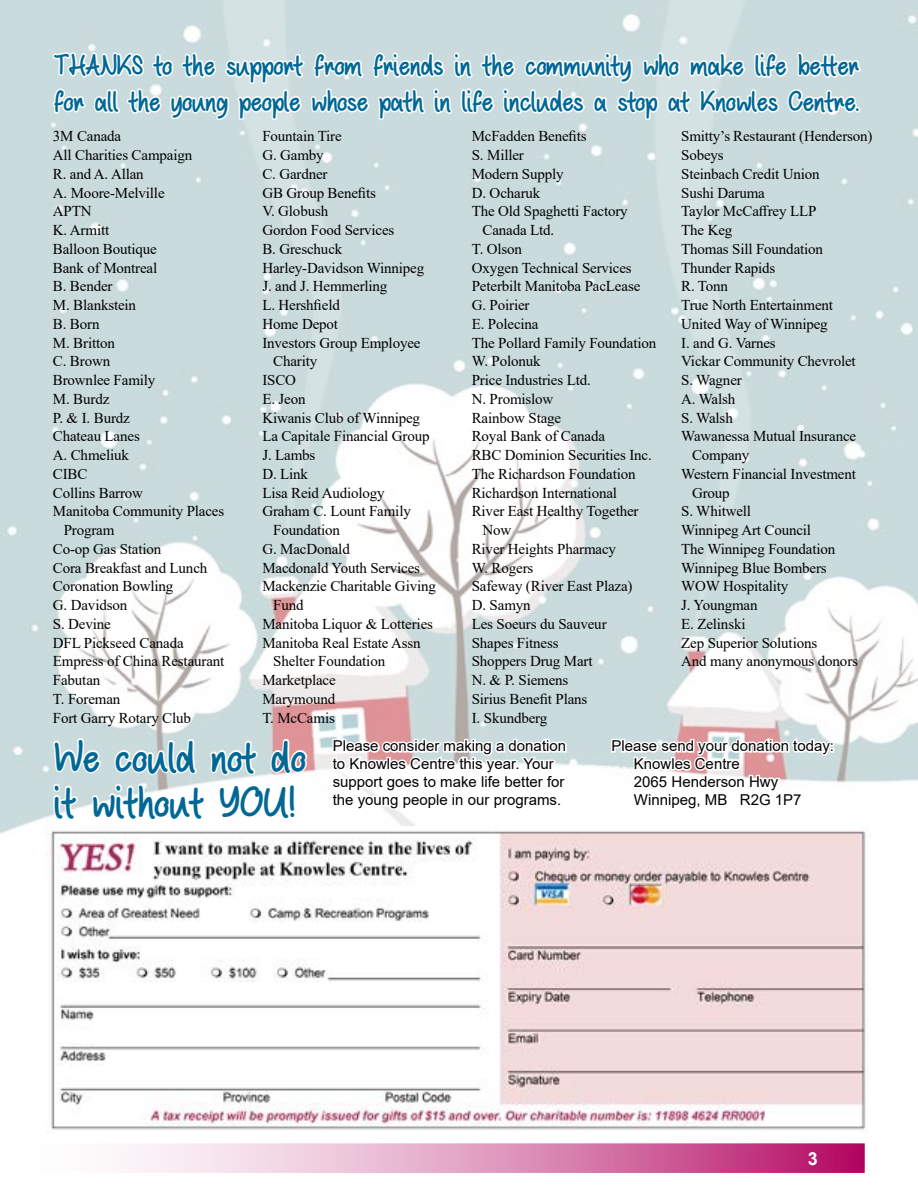
<style>
.page{position:relative;width:918px;height:1188px;background:#fff}
.page>*{position:absolute;margin:0;border:0;box-sizing:border-box;transform-origin:0 0}
.t1{font:45px/45px "White Chocolate Mint";color:#016795}
.t2{font:30px/36px "White Chocolate Mint";letter-spacing:-.01em;color:#016795}
.t3{font:700 18px "Arial";color:#fff}
.t4{font:15px "Times New Roman";letter-spacing:-.01em;color:#000}
.t5{font:15px/18px "Arial";color:#000}
</style>
<div class="page">
<img style="left:0;top:0;width:918px;height:834px">
<svg style="left:125px;top:1143px;width:740px;height:30px;background:#dd92b9"></svg>
<img style="left:45px;top:827px;width:826px;height:303px">
<svg style="left:51px;top:0;width:811px;height:169px"></svg>
<svg style="left:52px;top:521px;width:257px;height:305px"></svg>
<svg style="left:329px;top:735px;width:239px;height:81px"></svg>
<svg style="left:610px;top:719px;width:224px;height:102px"></svg>
<h2 class="t2" style="left:54px;top:48px;width:807px">THANKS to the support from friends in the community who make life better for all the young people whose path in life includes a stop at Knowles Centre.</h2>
<p class="t4" style="left:53px;top:126px;width:70px">3M Canada</p>
<p class="t4" style="left:53px;top:145px;width:141px">All Charities Campaign</p>
<p class="t4" style="left:53px;top:163px;width:92px">R. and A. Allan</p>
<p class="t4" style="left:53px;top:182px;width:113px">A. Moore-Melville</p>
<p class="t4" style="left:53px;top:201px;width:40px">APTN</p>
<p class="t4" style="left:53px;top:220px;width:58px">K. Armitt</p>
<p class="t4" style="left:53px;top:238px;width:106px">Balloon Boutique</p>
<p class="t4" style="left:53px;top:257px;width:106px">Bank of Montreal</p>
<p class="t4" style="left:53px;top:276px;width:61px">B. Bender</p>
<p class="t4" style="left:53px;top:295px;width:85px">M. Blankstein</p>
<p class="t4" style="left:53px;top:313px;width:48px">B. Born</p>
<p class="t4" style="left:53px;top:332px;width:63px">M. Britton</p>
<p class="t4" style="left:53px;top:351px;width:59px">C. Brown</p>
<p class="t4" style="left:53px;top:370px;width:104px">Brownlee Family</p>
<p class="t4" style="left:53px;top:388px;width:58px">M. Burdz</p>
<p class="t4" style="left:53px;top:407px;width:78px">P. &amp; I. Burdz</p>
<p class="t4" style="left:53px;top:426px;width:88px">Chateau Lanes</p>
<p class="t4" style="left:53px;top:445px;width:78px">A. Chmeliuk</p>
<p class="t4" style="left:53px;top:463px;width:36px">CIBC</p>
<p class="t4" style="left:53px;top:482px;width:92px">Collins Barrow</p>
<p class="t4" style="left:53px;top:501px;width:173px">Manitoba Community Places</p>
<p class="t4" style="left:64px;top:520px;width:52px">Program</p>
<p class="t4" style="left:53px;top:538px;width:110px">Co-op Gas Station</p>
<p class="t4" style="left:53px;top:557px;width:156px">Cora Breakfast and Lunch</p>
<p class="t4" style="left:53px;top:576px;width:122px">Coronation Bowling</p>
<p class="t4" style="left:53px;top:595px;width:76px">G. Davidson</p>
<p class="t4" style="left:53px;top:613px;width:59px">S. Devine</p>
<p class="t4" style="left:53px;top:632px;width:132px">DFL Pickseed Canada</p>
<p class="t4" style="left:53px;top:651px;width:173px">Empress of China Restaurant</p>
<p class="t4" style="left:53px;top:670px;width:49px">Fabutan</p>
<p class="t4" style="left:53px;top:688px;width:69px">T. Foreman</p>
<p class="t4" style="left:53px;top:707px;width:140px">Fort Garry Rotary Club</p>
<p class="t4" style="left:262px;top:126px;width:81px">Fountain Tire</p>
<p class="t4" style="left:262px;top:145px;width:63px">G. Gamby</p>
<p class="t4" style="left:262px;top:163px;width:67px">C. Gardner</p>
<p class="t4" style="left:262px;top:182px;width:115px">GB Group Benefits</p>
<p class="t4" style="left:262px;top:201px;width:67px">V. Globush</p>
<p class="t4" style="left:262px;top:220px;width:134px">Gordon Food Services</p>
<p class="t4" style="left:262px;top:238px;width:81px">B. Greschuck</p>
<p class="t4" style="left:262px;top:257px;width:163px">Harley-Davidson Winnipeg</p>
<p class="t4" style="left:262px;top:276px;width:127px">J. and J. Hemmerling</p>
<p class="t4" style="left:262px;top:295px;width:79px">L. Hershfield</p>
<p class="t4" style="left:262px;top:313px;width:77px">Home Depot</p>
<p class="t4" style="left:262px;top:332px;width:160px">Investors Group Employee</p>
<p class="t4" style="left:273px;top:351px;width:46px">Charity</p>
<p class="t4" style="left:262px;top:370px;width:35px">ISCO</p>
<p class="t4" style="left:262px;top:388px;width:45px">E. Jeon</p>
<p class="t4" style="left:262px;top:407px;width:159px">Kiwanis Club of Winnipeg</p>
<p class="t4" style="left:262px;top:426px;width:169px">La Capitale Financial Group</p>
<p class="t4" style="left:262px;top:445px;width:55px">J. Lambs</p>
<p class="t4" style="left:262px;top:463px;width:47px">D. Link</p>
<p class="t4" style="left:262px;top:482px;width:124px">Lisa Reid Audiology</p>
<p class="t4" style="left:262px;top:501px;width:150px">Graham C. Lount Family</p>
<p class="t4" style="left:273px;top:520px;width:68px">Foundation</p>
<p class="t4" style="left:262px;top:538px;width:89px">G. MacDonald</p>
<p class="t4" style="left:262px;top:557px;width:159px">Macdonald Youth Services</p>
<p class="t4" style="left:262px;top:576px;width:175px">Mackenzie Charitable Giving</p>
<p class="t4" style="left:273px;top:595px;width:32px">Fund</p>
<p class="t4" style="left:262px;top:613px;width:172px">Manitoba Liquor &amp; Lotteries</p>
<p class="t4" style="left:262px;top:632px;width:160px">Manitoba Real Estate Assn</p>
<p class="t4" style="left:273px;top:651px;width:114px">Shelter Foundation</p>
<p class="t4" style="left:262px;top:670px;width:75px">Marketplace</p>
<p class="t4" style="left:262px;top:688px;width:74px">Marymound</p>
<p class="t4" style="left:262px;top:707px;width:74px">T. McCamis</p>
<p class="t4" style="left:472px;top:126px;width:116px">McFadden Benefits</p>
<p class="t4" style="left:472px;top:145px;width:54px">S. Miller</p>
<p class="t4" style="left:472px;top:163px;width:93px">Modern Supply</p>
<p class="t4" style="left:472px;top:182px;width:70px">D. Ocharuk</p>
<p class="t4" style="left:472px;top:201px;width:157px">The Old Spaghetti Factory</p>
<p class="t4" style="left:483px;top:220px;width:73px">Canada Ltd.</p>
<p class="t4" style="left:472px;top:238px;width:52px">T. Olson</p>
<p class="t4" style="left:472px;top:257px;width:162px">Oxygen Technical Services</p>
<p class="t4" style="left:472px;top:276px;width:170px">Peterbilt Manitoba PacLease</p>
<p class="t4" style="left:472px;top:295px;width:59px">G. Poirier</p>
<p class="t4" style="left:472px;top:313px;width:68px">E. Polecina</p>
<p class="t4" style="left:472px;top:332px;width:186px">The Pollard Family Foundation</p>
<p class="t4" style="left:472px;top:351px;width:70px">W. Polonuk</p>
<p class="t4" style="left:472px;top:370px;width:121px">Price Industries Ltd.</p>
<p class="t4" style="left:472px;top:388px;width:83px">N. Promislow</p>
<p class="t4" style="left:472px;top:407px;width:91px">Rainbow Stage</p>
<p class="t4" style="left:472px;top:426px;width:135px">Royal Bank of Canada</p>
<p class="t4" style="left:472px;top:445px;width:182px">RBC Dominion Securities Inc.</p>
<p class="t4" style="left:472px;top:463px;width:165px">The Richardson Foundation</p>
<p class="t4" style="left:472px;top:482px;width:147px">Richardson International</p>
<p class="t4" style="left:472px;top:501px;width:168px">River East Healthy Together</p>
<p class="t4" style="left:483px;top:520px;width:30px">Now</p>
<p class="t4" style="left:472px;top:538px;width:146px">River Heights Pharmacy</p>
<p class="t4" style="left:472px;top:557px;width:63px">W. Rogers</p>
<p class="t4" style="left:472px;top:576px;width:162px">Safeway (River East Plaza)</p>
<p class="t4" style="left:472px;top:595px;width:60px">D. Samyn</p>
<p class="t4" style="left:472px;top:613px;width:136px">Les Soeurs du Sauveur</p>
<p class="t4" style="left:472px;top:632px;width:88px">Shapes Fitness</p>
<p class="t4" style="left:472px;top:651px;width:122px">Shoppers Drug Mart</p>
<p class="t4" style="left:472px;top:670px;width:98px">N. &amp; P. Siemens</p>
<p class="t4" style="left:472px;top:688px;width:117px">Sirius Benefit Plans</p>
<p class="t4" style="left:472px;top:707px;width:77px">I. Skundberg</p>
<p class="t4" style="left:681px;top:126px;width:193px">Smitty’s Restaurant (Henderson)</p>
<p class="t4" style="left:681px;top:145px;width:44px">Sobeys</p>
<p class="t4" style="left:681px;top:163px;width:140px">Steinbach Credit Union</p>
<p class="t4" style="left:681px;top:182px;width:85px">Sushi Daruma</p>
<p class="t4" style="left:681px;top:201px;width:137px">Taylor McCaffrey LLP</p>
<p class="t4" style="left:681px;top:220px;width:53px">The Keg</p>
<p class="t4" style="left:681px;top:238px;width:143px">Thomas Sill Foundation</p>
<p class="t4" style="left:681px;top:257px;width:96px">Thunder Rapids</p>
<p class="t4" style="left:681px;top:276px;width:48px">R. Tonn</p>
<p class="t4" style="left:681px;top:295px;width:153px">True North Entertainment</p>
<p class="t4" style="left:681px;top:313px;width:148px">United Way of Winnipeg</p>
<p class="t4" style="left:681px;top:332px;width:96px">I. and G. Varnes</p>
<p class="t4" style="left:681px;top:351px;width:176px">Vickar Community Chevrolet</p>
<p class="t4" style="left:681px;top:370px;width:62px">S. Wagner</p>
<p class="t4" style="left:681px;top:388px;width:56px">A. Walsh</p>
<p class="t4" style="left:681px;top:407px;width:53px">S. Walsh</p>
<p class="t4" style="left:681px;top:426px;width:176px">Wawanessa Mutual Insurance</p>
<p class="t4" style="left:692px;top:445px;width:59px">Company</p>
<p class="t4" style="left:681px;top:463px;width:176px">Western Financial Investment</p>
<p class="t4" style="left:692px;top:482px;width:39px">Group</p>
<p class="t4" style="left:681px;top:501px;width:71px">S. Whitwell</p>
<p class="t4" style="left:681px;top:520px;width:131px">Winnipeg Art Council</p>
<p class="t4" style="left:681px;top:538px;width:156px">The Winnipeg Foundation</p>
<p class="t4" style="left:681px;top:557px;width:147px">Winnipeg Blue Bombers</p>
<p class="t4" style="left:681px;top:576px;width:109px">WOW Hospitality</p>
<p class="t4" style="left:681px;top:595px;width:78px">J. Youngman</p>
<p class="t4" style="left:681px;top:613px;width:66px">E. Zelinski</p>
<p class="t4" style="left:681px;top:632px;width:138px">Zep Superior Solutions</p>
<p class="t4" style="left:681px;top:651px;width:178px">And many anonymous donors</p>
<h1 class="t1" style="left:54px;top:735px;width:254px">We could not do it without YOU!</h1>
<p class="t5" style="left:333px;top:737px;width:235px">Please consider making a donation to Knowles Centre this year. Your support goes to make life better for the young people in our programs.</p>
<p class="t5" style="left:634px;top:737px;width:202px;text-indent:-22px">Please send your donation today:<br>Knowles Centre<br>2065 Henderson Hwy<br>Winnipeg, MB R2G 1P7</p>
<p class="t3" style="left:808px;top:1146px;width:12px">3</p>
</div>
